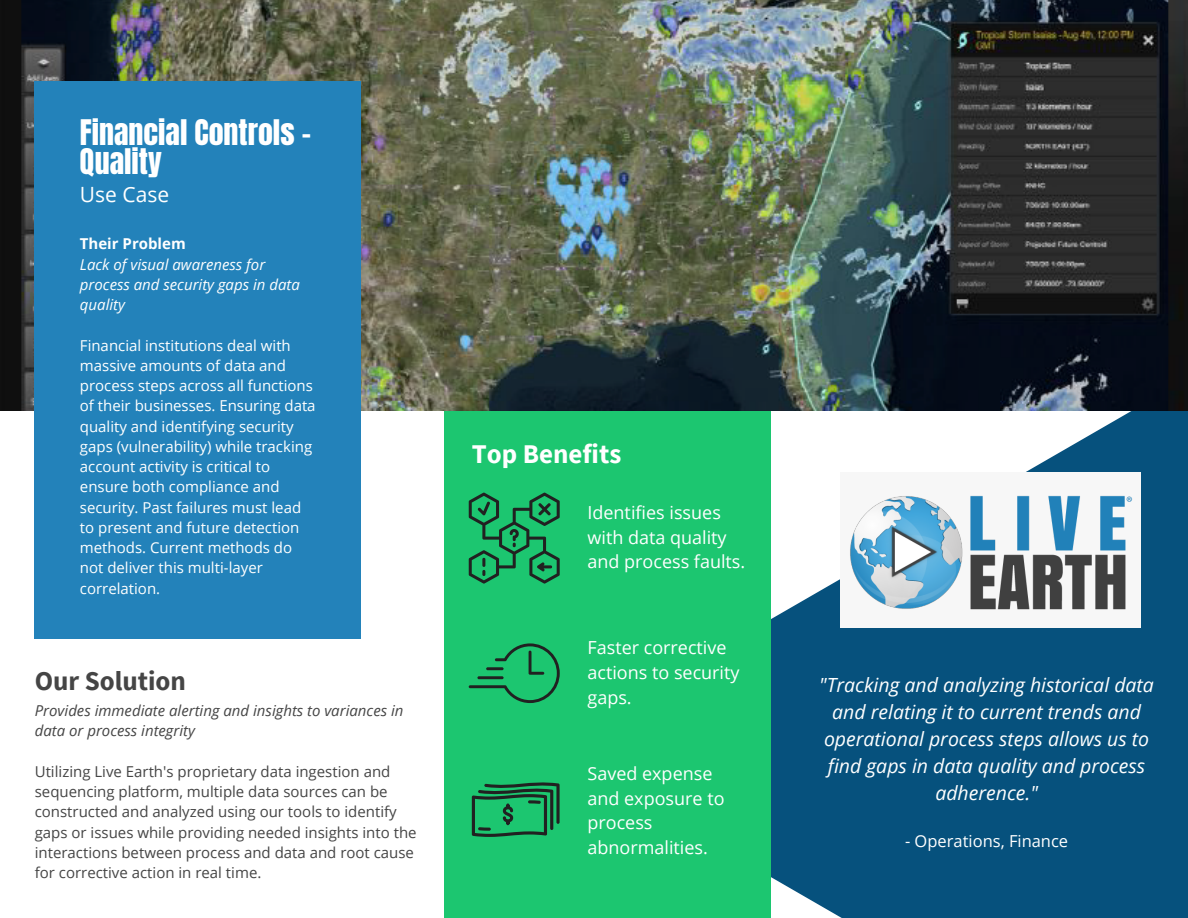
<style>
.page{position:relative;width:1188px;height:918px;background:#fff}
.page>*{position:absolute;margin:0;border:0;box-sizing:border-box;transform-origin:0 0}
.t1{font:30px "Anton";color:#fff}
.t2{font:700 27px "Source Sans Pro";color:#fff}
.t3{font:700 27px "Source Sans Pro";color:#454545}
.t4{font:21px "Open Sans";color:#fff}
.t5{font:italic 19.5px/27px "Open Sans";color:#fff;text-align:center}
.t6{font:18px/24.8px "Open Sans";color:#fff}
.t7{font:16.5px "Open Sans";color:#fff}
.t8{font:15px/20.2px "Open Sans";color:#fff}
.t9{font:15px/20.2px "Open Sans";color:#454545}
.t10{font:italic 15px/20.2px "Open Sans";color:#454545}
.t11{font:italic 15px/20.2px "Open Sans";color:#fff}
.t12{font:700 15px "Open Sans";color:#fff}
</style>
<div class="page">
<svg style="left:771px;top:411px;width:417px;height:507px;fill:#06517d"></svg>
<img style="left:0;top:0;width:1188px;height:411px">
<div style="left:841px;top:473px;width:300px;height:155px;background:#f7f7f7"></div>
<div style="left:35px;top:81px;width:326px;height:558px;background:#2382ba"></div>
<div style="left:444px;top:411px;width:327px;height:507px;background:#1cc670"></div>
<img style="left:850px;top:495px;width:283px;height:114px">
<svg style="left:469px;top:493px;width:91px;height:91px"></svg>
<svg style="left:469px;top:643px;width:91px;height:60px"></svg>
<svg style="left:472px;top:782px;width:88px;height:55px"></svg>
<p class="t1" style="left:80px;top:110px;width:233px">Financial Controls -</p>
<p class="t1" style="left:80px;top:140px;width:83px">Quality</p>
<p class="t4" style="left:80px;top:179px;width:91px">Use Case</p>
<p class="t12" style="left:80px;top:233px;width:107px">Their Problem</p>
<p class="t11" style="left:80px;top:254px;width:221px">Lack of visual awareness for process and security gaps in data quality</p>
<p class="t8" style="left:80px;top:335px;width:237px">Financial institutions deal with massive amounts of data and process steps across all functions of their businesses. Ensuring data quality and identifying security gaps (vulnerability) while tracking account activity is critical to ensure both compliance and security. Past failures must lead to present and future detection methods. Current methods do not deliver this multi-layer correlation.</p>
<p class="t3" style="left:35px;top:663px;width:153px">Our Solution</p>
<p class="t10" style="left:35px;top:700px;width:370px">Provides immediate alerting and insights to variances in data or process integrity</p>
<p class="t9" style="left:35px;top:761px;width:383px">Utilizing Live Earth's proprietary data ingestion and sequencing platform, multiple data sources can be constructed and analyzed using our tools to identify gaps or issues while providing needed insights into the interactions between process and data and root cause for corrective action in real time.</p>
<p class="t2" style="left:472px;top:436px;width:151px">Top Benefits</p>
<p class="t6" style="left:587px;top:500px;width:159px">Identifies issues with data quality and process faults.</p>
<p class="t6" style="left:587px;top:635px;width:154px">Faster corrective actions to security gaps.</p>
<p class="t6" style="left:587px;top:761px;width:139px">Saved expense and exposure to process abnormalities.</p>
<p class="t5" style="left:819px;top:671px;width:336px">"Tracking and analyzing historical data and relating it to current trends and operational process steps allows us to find gaps in data quality and process adherence."</p>
<p class="t7" style="left:905px;top:829px;width:165px">- Operations, Finance</p>
</div>
